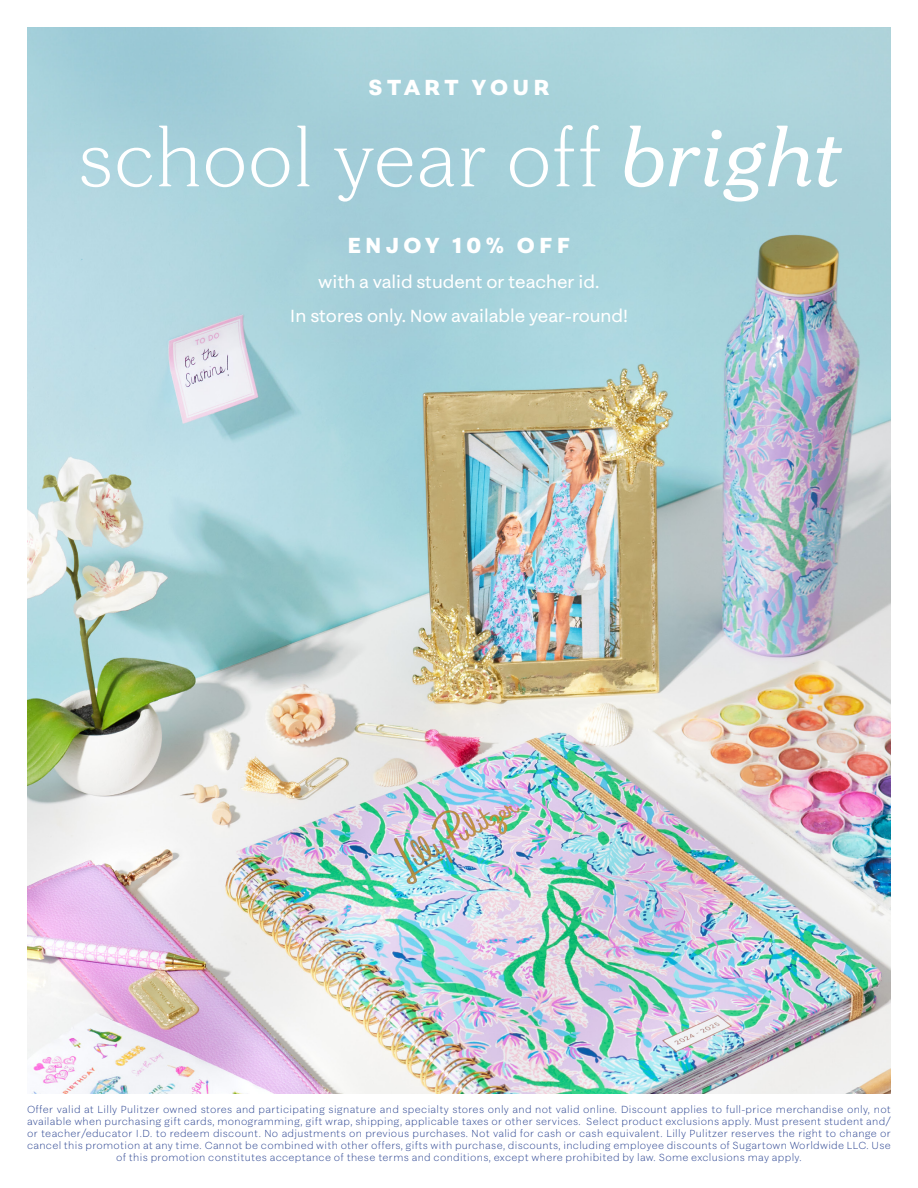
<style>
.page{position:relative;width:918px;height:1188px;background:#fff}
.page>*{position:absolute;margin:0;border:0;box-sizing:border-box;transform-origin:0 0}
.t1{font:100 76.5px "FAIRE Sprig";color:#fff}
.t2{font:900 22.35px "FAIRE Sprig Sans";letter-spacing:.2em;color:#fff}
.t3{font:900 22.35px "FAIRE Sprig Sans";letter-spacing:.18em;color:#fff}
.t4{font:18px "FAIRE Sprig Sans";color:#fff}
.t5{font:100 10.5px/12px "FAIRE Sprig Sans";letter-spacing:.03em;color:#253f8e;text-align:center}
.s1{font-weight:400;font-style:italic}
</style>
<div class="page">
<img style="left:27px;top:27px;width:864px;height:1067px">
<p class="t3" style="left:369px;top:72px;width:182px">START YOUR</p>
<p class="t1" style="left:77px;top:108px;width:765px">school year off <span class="s1">bright</span></p>
<p class="t2" style="left:348px;top:231px;width:224px">ENJOY 10% OFF</p>
<p class="t4" style="left:318px;top:270px;width:283px">with a valid student or teacher id.</p>
<p class="t4" style="left:290px;top:304px;width:340px">In stores only. Now available year-round!</p>
<p class="t5" style="left:27px;top:1103px;width:866px">Offer valid at Lilly Pulitzer owned stores and participating signature and specialty stores only and not valid online. Discount applies to full-price merchandise only, not available when purchasing gift cards, monogramming, gift wrap, shipping, applicable taxes or other services. Select product exclusions apply. Must present student and/ or teacher/educator I.D. to redeem discount. No adjustments on previous purchases. Not valid for cash or cash equivalent. Lilly Pulitzer reserves the right to change or cancel this promotion at any time. Cannot be combined with other offers, gifts with purchase, discounts, including employee discounts of Sugartown Worldwide LLC. Use of this promotion constitutes acceptance of these terms and conditions, except where prohibited by law. Some exclusions may apply.</p>
</div>
